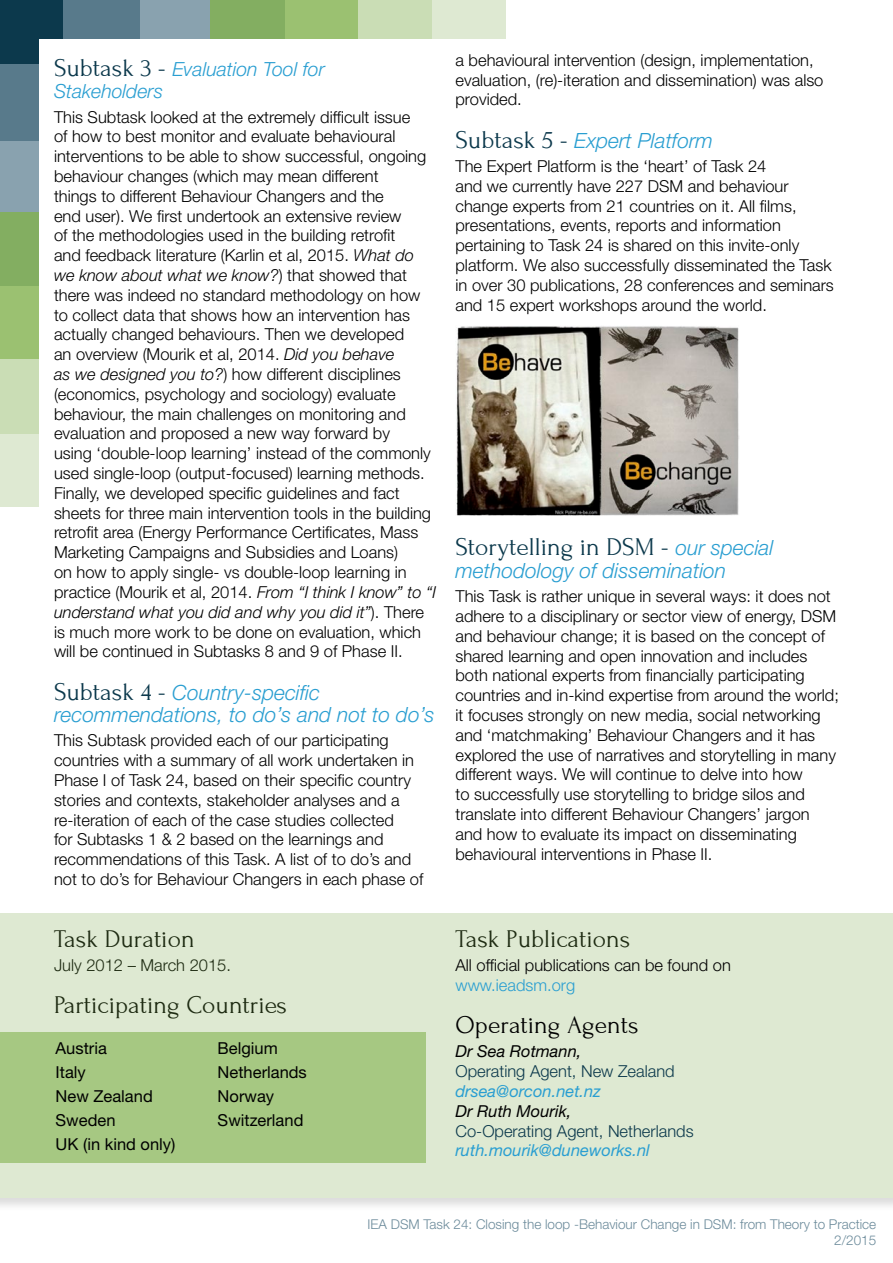
<style>
.page{position:relative;width:893px;height:1263px;background:#fff}
.page>*{position:absolute;margin:0;border:0;box-sizing:border-box;transform-origin:0 0}
.Heading_3{font:25.5px "Forum";color:#1e2b12}
.Heading_3-2{font:25.5px "Forum";color:#0c394c}
.Heading_3-3{font:25.5px "Forum";color:#000}
.Heading_3-4{font:italic 300 21px/22.5px "Helvetica Neue LT Std";color:#299ed1}
.Heading_3-5{font:italic 300 19.5px/22.5px "Helvetica Neue LT Std";color:#299ed1}
.Body_Text{font:300 16.5px/19.8px "Helvetica Neue LT Std";color:#000}
.Body_Text-2{font:16.5px "Helvetica Neue LT Std";color:#000}
.Body_Text-3{font:300 16.5px "Helvetica Neue LT Std";color:#0c394c}
.Body_Text-4{font:italic 16.5px "Helvetica Neue LT Std";color:#299ed1}
.Body_Text-5{font:italic 16.5px "Helvetica Neue LT Std";color:#000}
.Body_Text-6{font:300 16.5px "Helvetica Neue LT Std";color:#1e2b12}
.Body_Text-7{font:300 16.5px "Helvetica Neue LT Std";color:#299ed1}
.t1{font:300 13.5px/16.2px "Helvetica Neue LT Std";color:#6c8b9b;text-align:right}
.s1{font-family:"Forum";font-weight:400;font-style:normal;font-size:25.5px;color:#0c394c}
.s2{font-style:italic}
.s3{font-family:"Helvetica Neue LT Std";font-weight:300;font-style:italic;font-size:21px;color:#299ed1}
</style>
<div class="page">
<div style="left:0;top:911px;width:893px;height:301px;background:#000;opacity:.18"></div>
<div style="left:0;top:914px;width:893px;height:284px;background:#dee9d2"></div>
<div style="left:0;top:0;width:139px;height:38px;background:#0c394c"></div>
<svg style="left:63px;top:0;width:147px;height:38px;background:#6f8d9c"></svg>
<div style="left:210px;top:0;width:222px;height:38px;background:linear-gradient(to bottom,#8fb769,#8fb769)"></div>
<div style="left:358px;top:0;width:148px;height:38px;background:linear-gradient(to right,#c5daae,#e3ecd9)"></div>
<div style="left:0;top:1px;width:39px;height:139px;background:#0c394c"></div>
<svg style="left:0;top:64px;width:39px;height:148px;background:#6f8d9c"></svg>
<div style="left:0;top:212px;width:39px;height:221px;background:#8fb769"></div>
<div style="left:0;top:359px;width:39px;height:148px;background:linear-gradient(to bottom,#c5daad,#e3ecd9)"></div>
<div style="left:0;top:1032px;width:426px;height:131px;background:#a6c882"></div>
<img style="left:456px;top:326px;width:283px;height:190px">
<p class="Heading_3-5" style="left:54px;top:57px;width:272px"><span class="s1">Subtask 3 -</span> Evaluation Tool for<br>Stakeholders</p>
<p class="Body_Text" style="left:54px;top:107px;width:384px">This Subtask looked at the extremely difficult issue<br>of how to best monitor and evaluate behavioural interventions to be able to show successful, ongoing behaviour changes (which may mean different<br>things to different Behaviour Changers and the<br>end user). We first undertook an extensive review<br>of the methodologies used in the building retrofit<br>and feedback literature (Karlin et al, 2015. <span class="s2">What do we know about what we know?</span>) that showed that there was indeed no standard methodology on how to collect data that shows how an intervention has actually changed behaviours. Then we developed<br>an overview (Mourik et al, 2014. <span class="s2">Did you behave<br>as we designed you to?</span>) how different disciplines (economics, psychology and sociology) evaluate behaviour, the main challenges on monitoring and evaluation and proposed a new way forward by<br>using ‘double-loop learning’ instead of the commonly used single-loop (output-focused) learning methods.<br>Finally, we developed specific guidelines and fact sheets for three main intervention tools in the building retrofit area (Energy Performance Certificates, Mass Marketing Campaigns and Subsidies and Loans)<br>on how to apply single- vs double-loop learning in practice (Mourik et al, 2014. <span class="s2">From “I think I know” to “I understand what you did and why you did it”</span>). There is much more work to be done on evaluation, which will be continued in Subtasks 8 and 9 of Phase II.</p>
<p class="Heading_3-4" style="left:54px;top:681px;width:382px"><span class="s1">Subtask 4 -</span> Country-specific recommendations, to do’s and not to do’s</p>
<p class="Body_Text" style="left:54px;top:730px;width:371px">This Subtask provided each of our participating countries with a summary of all work undertaken in Phase I of Task 24, based on their specific country stories and contexts, stakeholder analyses and a re-iteration of each of the case studies collected<br>for Subtasks 1 &amp; 2 based on the learnings and recommendations of this Task. A list of to do’s and not to do’s for Behaviour Changers in each phase of</p>
<p class="Heading_3" style="left:54px;top:925px;width:142px">Task Duration</p>
<p class="Body_Text-6" style="left:54px;top:955px;width:179px">July 2012 – March 2015.</p>
<p class="Heading_3" style="left:54px;top:991px;width:234px">Participating Countries</p>
<p class="Body_Text-2" style="left:56px;top:1038px;width:53px">Austria</p>
<p class="Body_Text-2" style="left:218px;top:1038px;width:62px">Belgium</p>
<p class="Body_Text-2" style="left:56px;top:1062px;width:32px">Italy</p>
<p class="Body_Text-2" style="left:218px;top:1062px;width:91px">Netherlands</p>
<p class="Body_Text-2" style="left:56px;top:1086px;width:99px">New Zealand</p>
<p class="Body_Text-2" style="left:218px;top:1086px;width:58px">Norway</p>
<p class="Body_Text-2" style="left:56px;top:1110px;width:61px">Sweden</p>
<p class="Body_Text-2" style="left:218px;top:1110px;width:87px">Switzerland</p>
<p class="Body_Text-2" style="left:56px;top:1134px;width:121px">UK (in kind only)</p>
<p class="Body_Text" style="left:455px;top:50px;width:369px">a behavioural intervention (design, implementation, evaluation, (re)-iteration and dissemination) was also provided.</p>
<p class="Heading_3-4" style="left:455px;top:129px;width:259px"><span class="s1">Subtask 5 -</span> Expert Platform</p>
<p class="Body_Text" style="left:455px;top:156px;width:380px">The Expert Platform is the ‘heart’ of Task 24<br>and we currently have 227 DSM and behaviour change experts from 21 countries on it. All films, presentations, events, reports and information pertaining to Task 24 is shared on this invite-only platform. We also successfully disseminated the Task in over 30 publications, 28 conferences and seminars and 15 expert workshops around the world.</p>
<p class="Heading_3-2" style="left:455px;top:534px;width:319px">Storytelling in DSM - <span class="s3">our special</span></p>
<p class="Heading_3-4" style="left:455px;top:559px;width:272px">methodology of dissemination</p>
<p class="Body_Text" style="left:455px;top:586px;width:385px">This Task is rather unique in several ways: it does not adhere to a disciplinary or sector view of energy, DSM and behaviour change; it is based on the concept of shared learning and open innovation and includes both national experts from financially participating countries and in-kind expertise from around the world; it focuses strongly on new media, social networking and ‘matchmaking’ Behaviour Changers and it has explored the use of narratives and storytelling in many different ways. We will continue to delve into how<br>to successfully use storytelling to bridge silos and translate into different Behaviour Changers’ jargon and how to evaluate its impact on disseminating behavioural interventions in Phase II.</p>
<p class="Heading_3" style="left:455px;top:925px;width:176px">Task Publications</p>
<p class="Body_Text" style="left:455px;top:955px;width:277px">All official publications can be found on</p>
<p class="Body_Text-7" style="left:455px;top:975px;width:121px">www.ieadsm.org</p>
<p class="Heading_3-3" style="left:455px;top:1011px;width:184px">Operating Agents</p>
<p class="Body_Text-5" style="left:455px;top:1041px;width:127px">Dr Sea Rotmann,</p>
<p class="Body_Text-3" style="left:455px;top:1061px;width:221px">Operating Agent, New Zealand</p>
<p class="Body_Text-4" style="left:455px;top:1081px;width:147px">drsea@orcon.net.nz</p>
<p class="Body_Text-5" style="left:455px;top:1101px;width:117px">Dr Ruth Mourik,</p>
<p class="Body_Text-3" style="left:455px;top:1120px;width:240px">Co-Operating Agent, Netherlands</p>
<p class="Body_Text-4" style="left:455px;top:1140px;width:196px">ruth.mourik@duneworks.nl</p>
<p class="t1" style="left:368px;top:1216px;width:510px">IEA DSM Task 24: Closing the loop -Behaviour Change in DSM: from Theory to Practice<br>2/2015</p>
</div>
